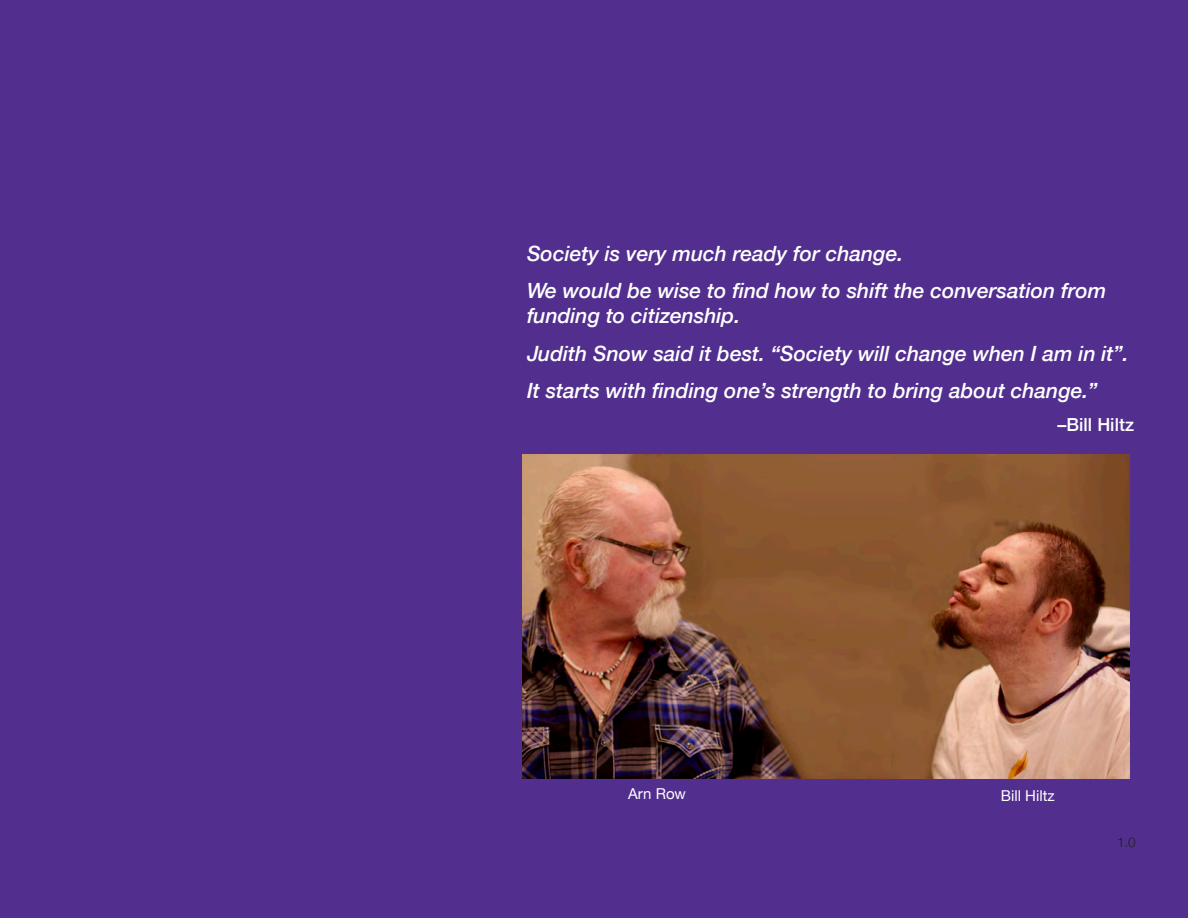
<style>
.page{position:relative;width:1188px;height:918px;background:#522e8e}
.page>*{position:absolute;margin:0;border:0;box-sizing:border-box;transform-origin:0 0}
.First{font:italic 500 21px/25.2px "Helvetica Neue";color:#fff}
.Body{font:500 18px "Helvetica Neue";color:#fff}
.First-2{font:15px "Helvetica Neue";color:#fff}
.t1{font:300 13.5px "Helvetica Neue";color:#231f20}
</style>
<div class="page">
<img style="left:522px;top:455px;width:607px;height:324px">
<p class="First" style="left:527px;top:240px;width:378px">Society is very much ready for change.</p>
<p class="First" style="left:527px;top:277px;width:581px">We would be wise to find how to shift the conversation from funding to citizenship.</p>
<p class="First" style="left:527px;top:339px;width:603px">Judith Snow said it best. “Society will change when I am in it”.</p>
<p class="First" style="left:527px;top:376px;width:572px">It starts with finding one’s strength to bring about change.”</p>
<p class="Body" style="left:1058px;top:410px;width:78px">–Bill Hiltz</p>
<p class="First-2" style="left:628px;top:783px;width:59px">Arn Row</p>
<p class="First-2" style="left:1001px;top:785px;width:55px">Bill Hiltz</p>
<p class="t1" style="left:1117px;top:832px;width:20px">1.0</p>
</div>
